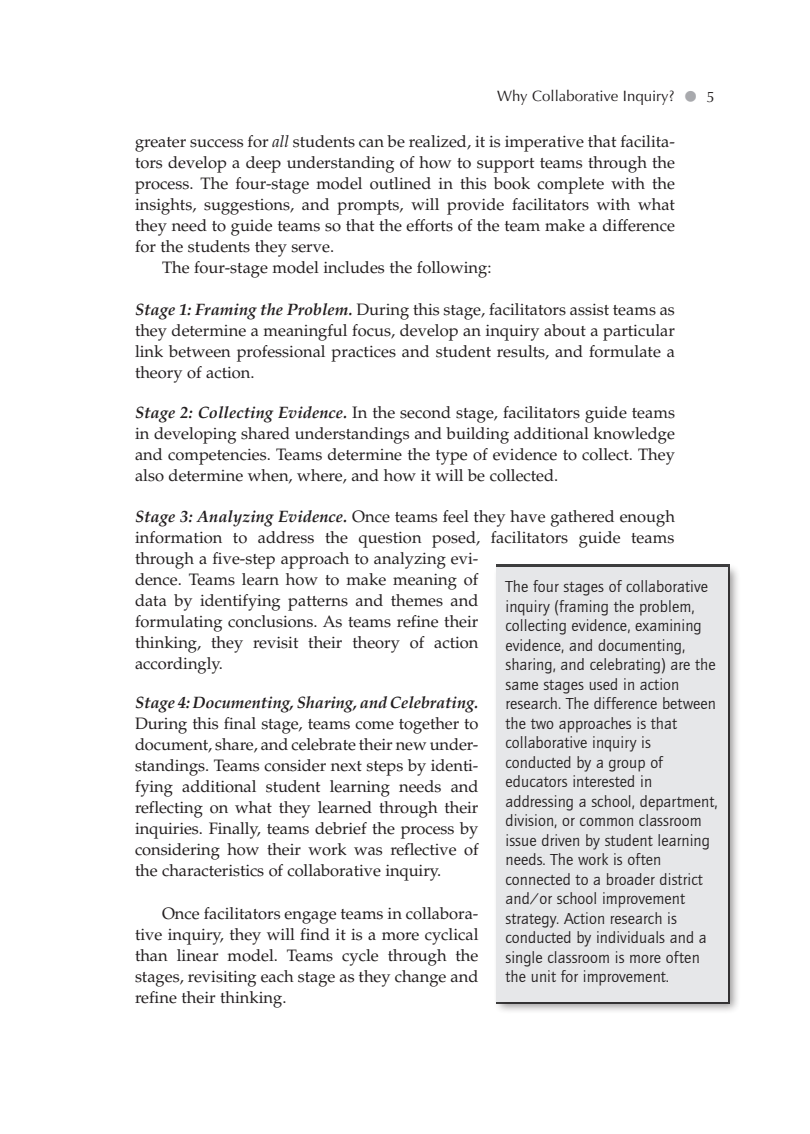
<style>
.page{position:relative;width:810px;height:1134px;background:#fff}
.page>*{position:absolute;margin:0;border:0;box-sizing:border-box;transform-origin:0 0}
.t1{font:30px "Symbol";color:#a8a9ad}
.Heading_4{font:16.5px/21px "Palatino LT Std";color:#231f20;text-align:justify}
.Side_bar_Text{font:16.5px/19.5px "Quay Sans EF";letter-spacing:.005em;color:#231f20}
.Paragraph_after_1_he{font:16.5px/21px "Palatino LT Std";color:#231f20;text-align:justify}
.Exit_element_above{font:16.5px/21px "Palatino LT Std";color:#231f20;text-align:justify}
.t2{font:15px "Optima LT Std";color:#231f20}
.s1{font-style:italic}
.s2{font-weight:700;font-style:italic}
</style>
<div class="page">
<div style="left:493px;top:563px;width:248px;height:451px;background:#231f20;opacity:.45"></div>
<div style="left:496px;top:567px;width:232px;height:434px;background:#e6e7e9"></div>
<p class="t2" style="left:497px;top:87px;width:179px">Why Collaborative Inquiry?</p>
<p class="t2" style="left:706px;top:89px;width:10px">5</p>
<h1 class="t1" style="left:684px;top:75px;width:15px">•</h1>
<p class="Paragraph_after_1_he" style="left:135px;top:131px;width:542px">greater success for <span class="s1">all</span> students can be realized, it is imperative that facilita&shy;tors develop a deep understanding of how to support teams through the process. The four-stage model outlined in this book complete with the insights, suggestions, and prompts, will provide facilitators with what they need to guide teams so that the efforts of the team make a difference for the students they serve.</p>
<p class="Heading_4" style="left:162px;top:257px;width:331px">The four-stage model includes the following:</p>
<p class="Heading_4" style="left:135px;top:299px;width:542px"><span class="s2">Stage 1: Framing the Problem.</span> During this stage, facilitators assist teams as they determine a meaningful focus, develop an inquiry about a particular link between professional practices and student results, and formulate a theory of action.</p>
<p class="Heading_4" style="left:135px;top:403px;width:542px"><span class="s2">Stage 2: Collecting Evidence.</span> In the second stage, facilitators guide teams in developing shared understandings and building additional knowledge and competencies. Teams determine the type of evidence to collect. They also determine when, where, and how it will be collected.</p>
<p class="Heading_4" style="left:135px;top:506px;width:541px;text-align:left"><span class="s2">Stage 3: Analyzing Evidence.</span> Once teams feel they have gathered enough information to address the question posed, facilitators guide teams through a five-step approach to analyzing evi-<br>dence. Teams learn how to make meaning of<br>data by identifying patterns and themes and<br>formulating conclusions. As teams refine their<br>thinking, they revisit their theory of action<br>accordingly.</p>
<p class="Heading_4" style="left:135px;top:692px;width:345px"><span class="s2">Stage 4: Documenting, Sharing, and Celebrating.<br></span>During this final stage, teams come together to document, share, and celebrate their new under&shy;standings. Teams consider next steps by identi&shy;fying additional student learning needs and reflecting on what they learned through their inquiries. Finally, teams debrief the process by considering how their work was reflective of the characteristics of collaborative inquiry.</p>
<p class="Exit_element_above" style="left:135px;top:904px;width:345px;text-indent:27px">Once facilitators engage teams in collabora&shy;tive inquiry, they will find it is a more cyclical than linear model. Teams cycle through the stages, revisiting each stage as they change and refine their thinking.</p>
<p class="Side_bar_Text" style="left:505px;top:577px;width:214px">The four stages of collaborative inquiry (framing the problem, collecting evidence, examining evidence, and documenting, sharing, and celebrating) are the same stages used in action research. The difference between the two approaches is that collaborative inquiry is conducted by a group of educators interested in addressing a school, department, division, or common classroom issue driven by student learning needs. The work is often connected to a broader district and/or school improvement strategy. Action research is conducted by individuals and a single classroom is more often the unit for improvement.</p>
</div>
